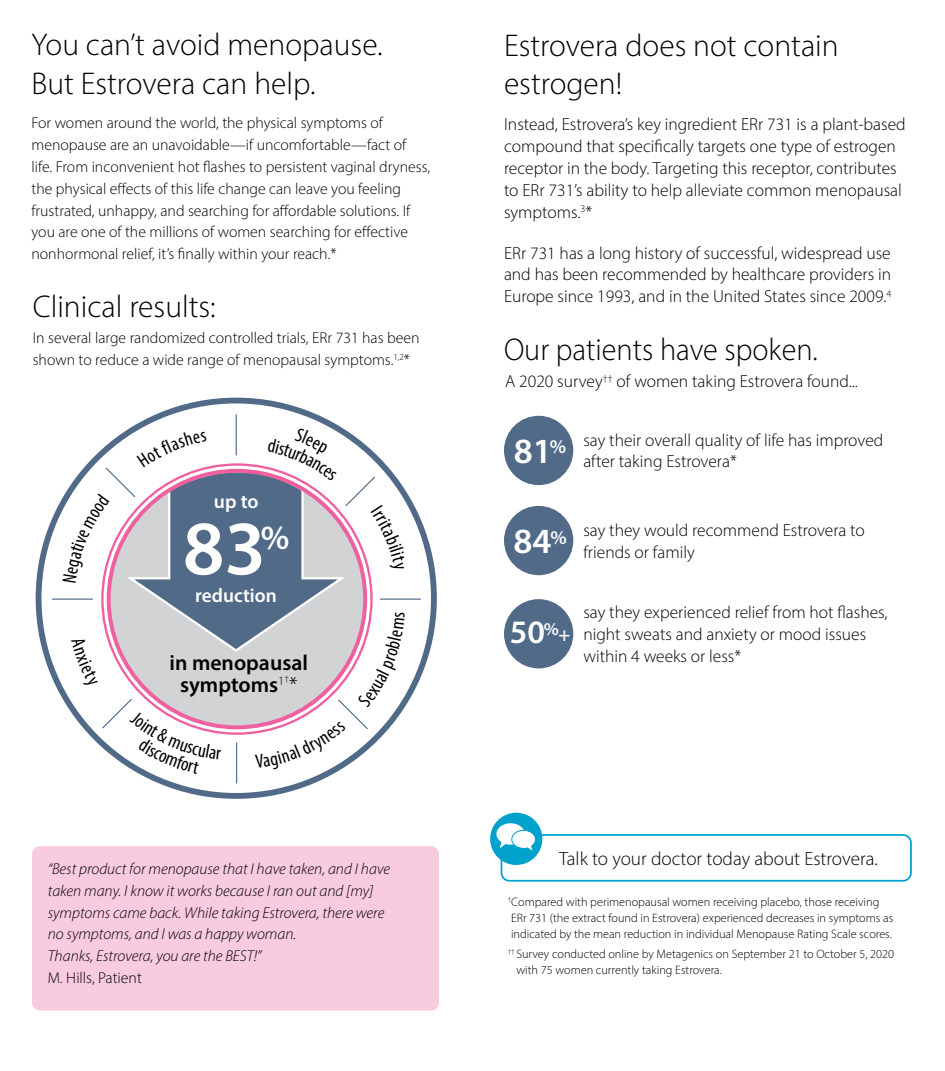
<style>
.page{position:relative;width:945px;height:1071px;background:#fff}
.page>*{position:absolute;margin:0;border:0;box-sizing:border-box;transform-origin:0 0}
.t1{font:600 77.52px "Myriad Pro";color:#fff}
.t2{font:600 35.52px "Myriad Pro";color:#fff}
.t3{font:600 33.95px "Myriad Pro";color:#fff}
.t4{font:600 32.9px "Myriad Pro";color:#fff}
.t5{font:300 31.5px/38.5px "Myriad Pro";color:#000}
.t6{font:300 31.5px "Myriad Pro";color:#000;scale:.96 1}
.t7{font:600 21.7px/22.2px "Myriad Pro";color:#000;text-align:center}
.t8{font:600 19.95px "Myriad Pro";color:#fff}
.t9{font:600 19.6px "Myriad Pro";color:#fff}
.t10{font:300 19.25px "Myriad Pro";color:#000}
.t11{font:300 17.5px/21.9px "Myriad Pro";color:#000}
.t12{font:300 15.75px/21.9px "Myriad Pro";color:#000}
.t13{font:italic 300 15.75px/21.9px "Myriad Pro";color:#000}
.t14{font:300 12.25px/15.8px "Myriad Pro";color:#000}
.s1{font-weight:300}
</style>
<div class="page">
<div style="left:108px;top:470px;width:256px;height:256px;background:#d1d3d4;border-radius:50%"></div>
<svg style="left:134px;top:448px;width:211px;height:204px"></svg>
<hr style="left:236px;top:414px;width:1px;height:41px;background:#506a88">
<hr style="left:236px;top:743px;width:1px;height:40px;background:#506a88">
<hr style="left:380px;top:599px;width:41px;height:1px;background:#506a88">
<hr style="left:52px;top:599px;width:41px;height:1px;background:#506a88">
<div style="left:32px;top:846px;width:407px;height:165px;background:#f9cbde;border-radius:8px"></div>
<div style="left:501px;top:834px;width:411px;height:48px;border:2px solid #00a1cb;border-radius:8px"></div>
<div style="left:490px;top:813px;width:52px;height:52px;background:#00a1cb;border-radius:50%"></div>
<svg style="left:496px;top:823px;width:40px;height:28px"></svg>
<div style="left:504px;top:416px;width:69px;height:69px;background:#506a88;border-radius:50%"></div>
<div style="left:504px;top:506px;width:69px;height:69px;background:#506a88;border-radius:50%"></div>
<div style="left:504px;top:599px;width:69px;height:69px;background:#506a88;border-radius:50%"></div>
<svg style="left:63px;top:431px;width:144px;height:151px"></svg>
<svg style="left:255px;top:612px;width:150px;height:157px"></svg>
<svg style="left:344px;top:475px;width:61px;height:96px"></svg>
<svg style="left:101px;top:697px;width:120px;height:77px"></svg>
<svg style="left:267px;top:428px;width:70px;height:53px"></svg>
<h3 class="t5" style="left:32px;top:25px;width:353px">You can’t avoid menopause.<br>But Estrovera can help.</h3>
<p class="t12" style="left:32px;top:112px;width:400px">For women around the world, the physical symptoms of menopause are an unavoidable—if uncomfortable—fact of life. From inconvenient hot flashes to persistent vaginal dryness, the physical effects of this life change can leave you feeling frustrated, unhappy, and searching for affordable solutions. If you are one of the millions of women searching for effective nonhormonal relief, it’s finally within your reach.*</p>
<h3 class="t5" style="left:33px;top:287px;width:184px">Clinical results:</h3>
<p class="t12" style="left:33px;top:327px;width:388px">In several large randomized controlled trials, ERr 731 has been shown to reduce a wide range of menopausal symptoms.<sup>1,2</sup>*</p>
<p class="t9" style="left:214px;top:489px;width:46px">up to</p>
<h1 class="t1" style="left:183px;top:499px;width:85px">83</h1>
<p class="t9" style="left:195px;top:583px;width:83px">reduction</p>
<h3 class="t3" style="left:261px;top:516px;width:30px">%</h3>
<p class="t7" style="left:170px;top:651px;width:140px">in menopausal symptoms<sup>1</sup><sup>†</sup><span class="s1">*</span></p>
<p class="t13" style="left:48px;top:857px;width:344px">“Best product for menopause that I have taken, and I have taken many. I know it works because I ran out and [my] symptoms came back. While taking Estrovera, there were no symptoms, and I was a happy woman.<br>Thanks, Estrovera, you are the BEST!”</p>
<p class="t12" style="left:48px;top:967px;width:96px">M. Hills, Patient</p>
<h3 class="t5" style="left:504px;top:26px;width:336px">Estrovera does not contain estrogen!</h3>
<p class="t11" style="left:504px;top:113px;width:403px">Instead, Estrovera’s key ingredient ERr 731 is a plant-based compound that specifically targets one type of estrogen receptor in the body. Targeting this receptor, contributes to ERr 731’s ability to help alleviate common menopausal symptoms.<sup>3</sup>*</p>
<p class="t11" style="left:504px;top:242px;width:389px;text-align:justify">ERr 731 has a long history of successful, widespread use and has been recommended by healthcare providers in Europe since 1993, and in the United States since 2009.<sup>4</sup></p>
<h3 class="t6" style="left:504px;top:331px;width:329px">Our patients have spoken.</h3>
<p class="t11" style="left:505px;top:370px;width:354px">A 2020 survey<sup>††</sup> of women taking Estrovera found...</p>
<h2 class="t2" style="left:514px;top:428px;width:54px">81<sup>%</sup></h2>
<p class="t11" style="left:583px;top:429px;width:301px">say their overall quality of life has improved after taking Estrovera*</p>
<h2 class="t2" style="left:513px;top:519px;width:55px">84<sup>%</sup></h2>
<p class="t11" style="left:583px;top:519px;width:283px">say they would recommend Estrovera to friends or family</p>
<h3 class="t4" style="left:510px;top:612px;width:51px">50<sup>%</sup></h3>
<p class="t8" style="left:559px;top:622px;width:13px">+</p>
<p class="t11" style="left:583px;top:602px;width:306px">say they experienced relief from hot flashes, night sweats and anxiety or mood issues within 4 weeks or less*</p>
<p class="t10" style="left:559px;top:847px;width:320px">Talk to your doctor today about Estrovera.</p>
<p class="t14" style="left:508px;top:894px;width:387px"><sup>†</sup>Compared with perimenopausal women receiving placebo, those receiving<br>ERr 731 (the extract found in Estrovera) experienced decreases in symptoms as indicated by the mean reduction in individual Menopause Rating Scale scores.</p>
<p class="t14" style="left:516px;top:946px;width:379px;text-indent:-9px"><sup>††</sup> Survey conducted online by Metagenics on September 21 to October 5, 2020 with 75 women currently taking Estrovera.</p>
</div>
